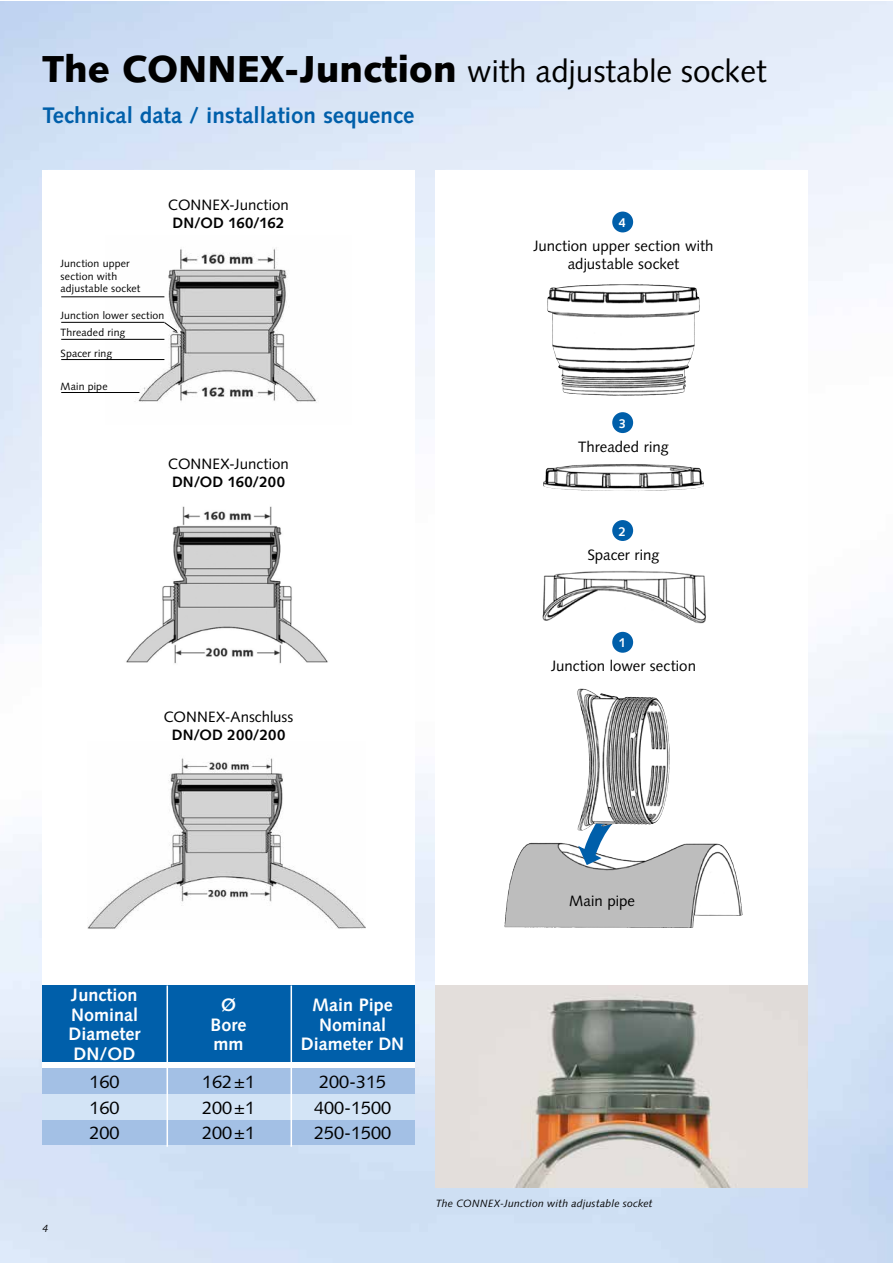
<style>
.page{position:relative;width:893px;height:1263px;background:#fff}
.page>*{position:absolute;margin:0;border:0;box-sizing:border-box;transform-origin:0 0}
.t1{font:31.5px "Syntax LTCE";color:#000}
.t2{font:700 22.5px "Syntax LTCE";color:#005faa}
.t3{font:700 18px/19.5px "Syntax LTCE";color:#fff;text-align:center}
.t4{font:18px "Syntax LTCE";color:#000}
.t5{font:15px/18px "Syntax LTCE";letter-spacing:.005em;color:#000;text-align:center}
.t6{font:700 15px "Syntax LTCE";letter-spacing:.01em;color:#000}
.t7{font:700 12.9px "Syntax LTCE";color:#fff}
.t8{font:10.5px/12.6px "Syntax LTCE";letter-spacing:.015em;color:#000}
.t9{font:italic 10.5px "Syntax LTCE";letter-spacing:.015em;color:#000}
.s1{font-weight:900;font-size:37.5px}
</style>
<div class="page">
<img style="left:0;top:1px;width:892px;height:1262px">
<div style="left:43px;top:170px;width:372px;height:967px;background:#fff"></div>
<div style="left:436px;top:170px;width:372px;height:899px;background:#fff"></div>
<img style="left:436px;top:985px;width:372px;height:202px">
<div style="left:43px;top:985px;width:124px;height:77px;background:#005faa"></div>
<div style="left:43px;top:1069px;width:124px;height:25px;background:#a3c0e5"></div>
<div style="left:43px;top:1120px;width:124px;height:25px;background:#a3c0e5"></div>
<div style="left:43px;top:1094px;width:124px;height:26px;background:#d3e4f6"></div>
<div style="left:167px;top:1069px;width:124px;height:25px;background:#a3c0e5"></div>
<div style="left:167px;top:1120px;width:124px;height:25px;background:#a3c0e5"></div>
<div style="left:167px;top:1094px;width:124px;height:26px;background:#d3e4f6"></div>
<div style="left:291px;top:1069px;width:124px;height:25px;background:#a3c0e5"></div>
<div style="left:291px;top:1120px;width:124px;height:25px;background:#a3c0e5"></div>
<div style="left:291px;top:1094px;width:124px;height:26px;background:#d3e4f6"></div>
<div style="left:167px;top:985px;width:124px;height:77px;background:#005faa"></div>
<div style="left:291px;top:985px;width:124px;height:77px;background:#005faa"></div>
<hr style="left:167px;top:985px;width:1px;height:162px;background:#fff">
<hr style="left:291px;top:985px;width:1px;height:162px;background:#fff">
<img style="left:504px;top:843px;width:238px;height:85px">
<img style="left:547px;top:284px;width:86px;height:91px">
<div style="left:612px;top:212px;width:21px;height:20px;background:#005faa;border-radius:50%"></div>
<img style="left:543px;top:464px;width:113px;height:27px">
<div style="left:612px;top:412px;width:21px;height:21px;background:#005faa;border-radius:50%"></div>
<img style="left:542px;top:571px;width:164px;height:53px">
<div style="left:612px;top:520px;width:21px;height:21px;background:#005faa;border-radius:50%"></div>
<div style="left:612px;top:632px;width:21px;height:21px;background:#005faa;border-radius:50%"></div>
<svg style="left:578px;top:812px;width:34px;height:53px"></svg>
<img style="left:577px;top:689px;width:12px;height:130px">
<img style="left:88px;top:758px;width:278px;height:171px">
<img style="left:106px;top:248px;width:211px;height:155px">
<hr style="left:61px;top:297px;width:103px;height:1px;background:#000">
<hr style="left:61px;top:339px;width:103px;height:1px;background:#000">
<hr style="left:61px;top:359px;width:103px;height:1px;background:#000">
<hr style="left:61px;top:392px;width:78px;height:1px;background:#000">
<hr style="left:61px;top:322px;width:103px;height:1px;background:#000">
<svg style="left:164px;top:322px;width:13px;height:10px"></svg>
<img style="left:126px;top:506px;width:202px;height:158px">
<h1 class="t1" style="left:43px;top:53px;width:726px"><span class="s1">The CONNEX-Junction</span> with adjustable socket</h1>
<h2 class="t2" style="left:43px;top:103px;width:373px">Technical data / installation sequence</h2>
<p class="t5" style="left:168px;top:196px;width:122px">CONNEX-Junction</p>
<p class="t6" style="left:173px;top:214px;width:113px">DN/OD 160/162</p>
<p class="t8" style="left:61px;top:257px;width:81px">Junction upper section with adjustable socket</p>
<p class="t8" style="left:61px;top:306px;width:105px;line-height:17.7px">Junction lower section<br>Threaded ring</p>
<p class="t8" style="left:61px;top:347px;width:53px">Spacer ring</p>
<p class="t8" style="left:61px;top:380px;width:48px">Main pipe</p>
<p class="t5" style="left:168px;top:455px;width:122px">CONNEX-Junction</p>
<p class="t6" style="left:172px;top:473px;width:115px">DN/OD 160/200</p>
<p class="t5" style="left:164px;top:708px;width:131px">CONNEX-Anschluss</p>
<p class="t6" style="left:172px;top:727px;width:115px">DN/OD 200/200</p>
<p class="t7" style="left:619px;top:215px;width:9px">4</p>
<p class="t5" style="left:533px;top:237px;width:182px">Junction upper section with adjustable socket</p>
<p class="t7" style="left:619px;top:416px;width:9px">3</p>
<p class="t5" style="left:578px;top:438px;width:92px">Threaded ring</p>
<p class="t7" style="left:619px;top:524px;width:9px">2</p>
<p class="t5" style="left:587px;top:545px;width:74px">Spacer ring</p>
<p class="t7" style="left:619px;top:635px;width:9px">1</p>
<p class="t5" style="left:551px;top:657px;width:147px">Junction lower section</p>
<p class="t3" style="left:69px;top:985px;width:73px;text-align:left">Junction<br>Nominal<br>Diameter<br>DN/OD</p>
<p class="t4" style="left:90px;top:1071px;width:32px">160</p>
<p class="t4" style="left:90px;top:1122px;width:32px">200</p>
<p class="t4" style="left:90px;top:1097px;width:32px">160</p>
<p class="t9" style="left:43px;top:1222px;width:7px">4</p>
<p class="t5" style="left:569px;top:891px;width:67px">Main pipe</p>
<p class="t3" style="left:211px;top:995px;width:37px">Ø<br>Bore mm</p>
<p class="t3" style="left:301px;top:995px;width:105px">Main Pipe<br>Nominal<br>Diameter DN</p>
<p class="t4" style="left:202px;top:1071px;width:54px">162±1</p>
<p class="t4" style="left:202px;top:1122px;width:54px">200±1</p>
<p class="t4" style="left:202px;top:1097px;width:54px">200±1</p>
<p class="t4" style="left:319px;top:1071px;width:69px">200-315</p>
<p class="t4" style="left:314px;top:1122px;width:79px">250-1500</p>
<p class="t4" style="left:314px;top:1097px;width:79px">400-1500</p>
<p class="t9" style="left:436px;top:1197px;width:218px">The CONNEX-Junction with adjustable socket</p>
</div>
